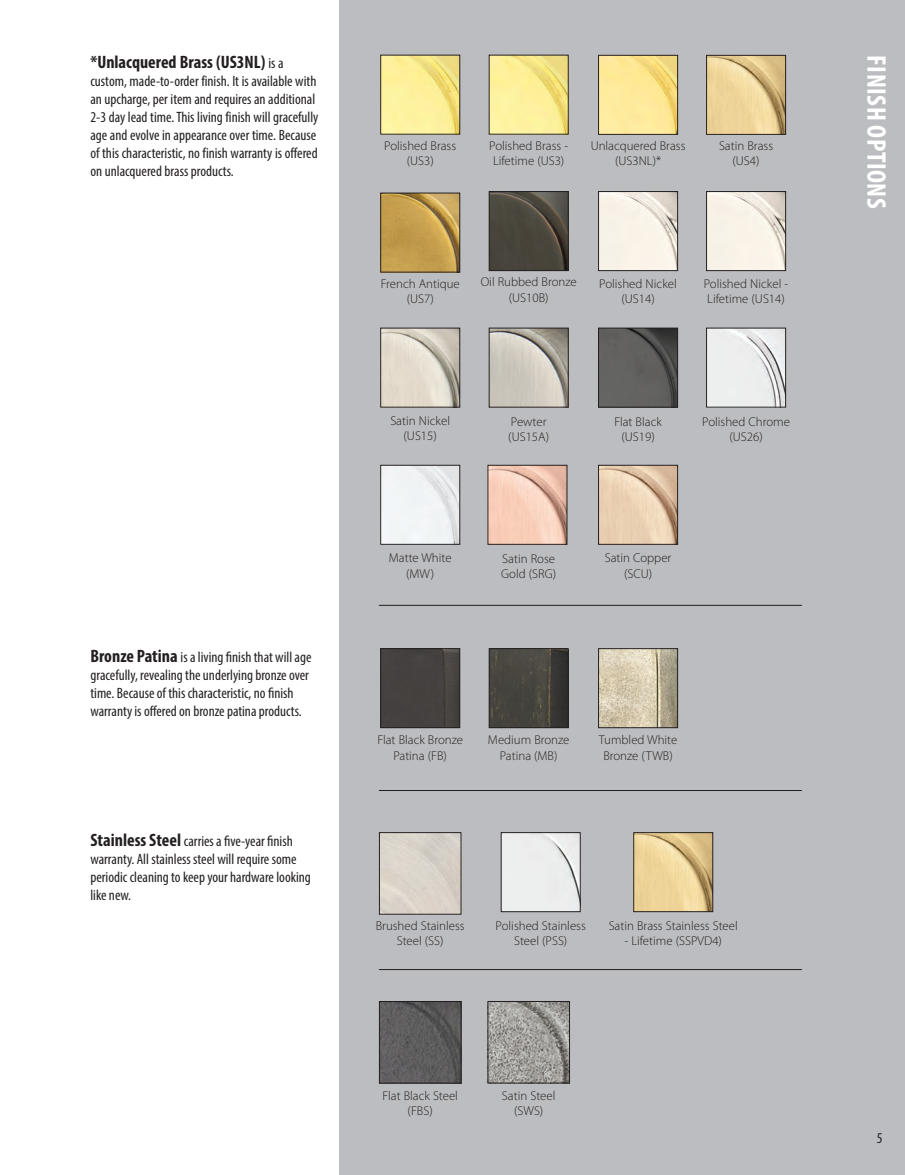
<style>
.page{position:relative;width:905px;height:1175px;background:#fff}
.page>*{position:absolute;margin:0;border:0;box-sizing:border-box;transform-origin:0 0}
.t1{font:700 condensed 27px "Myriad Pro";letter-spacing:.02em;color:#fff}
.t2{font:700 condensed 18px "Myriad Pro";color:#231f20}
.t3{font:condensed 15px/18px "Myriad Pro";color:#231f20}
.t4{font:300 12.9px/15.5px "Myriad Pro";color:#231f20;text-align:center}
.s1{font-weight:400;font-size:15px}
.s2{font-weight:700;font-size:18px}
</style>
<div class="page">
<div style="left:339px;top:0;width:565px;height:1174px;background:#bcbdc0"></div>
<img style="left:381px;top:1003px;width:78px;height:78px">
<div style="left:379px;top:1001px;width:82px;height:82px;border:1px solid #231f20"></div>
<img style="left:489px;top:1003px;width:78px;height:78px">
<div style="left:487px;top:1001px;width:82px;height:82px;border:1px solid #231f20"></div>
<img style="left:381px;top:834px;width:78px;height:78px">
<div style="left:379px;top:832px;width:82px;height:82px;border:1px solid #231f20"></div>
<div style="left:382px;top:650px;width:76px;height:76px;background:#454140"></div>
<div style="left:380px;top:648px;width:80px;height:80px;border:1px solid #231f20"></div>
<img style="left:491px;top:650px;width:75px;height:76px">
<div style="left:489px;top:648px;width:79px;height:80px;border:1px solid #231f20"></div>
<img style="left:600px;top:650px;width:75px;height:76px">
<div style="left:598px;top:648px;width:79px;height:80px;border:1px solid #231f20"></div>
<img style="left:382px;top:195px;width:76px;height:75px">
<div style="left:380px;top:193px;width:80px;height:79px;border:1px solid #231f20"></div>
<img style="left:491px;top:193px;width:75px;height:76px">
<div style="left:489px;top:191px;width:79px;height:80px;border:1px solid #231f20"></div>
<img style="left:600px;top:193px;width:75px;height:76px">
<div style="left:598px;top:191px;width:79px;height:80px;border:1px solid #231f20"></div>
<img style="left:708px;top:193px;width:75px;height:76px">
<div style="left:706px;top:191px;width:79px;height:80px;border:1px solid #231f20"></div>
<img style="left:382px;top:330px;width:76px;height:75px">
<div style="left:380px;top:328px;width:80px;height:79px;border:1px solid #231f20"></div>
<img style="left:491px;top:330px;width:75px;height:75px">
<div style="left:489px;top:328px;width:79px;height:79px;border:1px solid #231f20"></div>
<img style="left:600px;top:330px;width:75px;height:75px">
<div style="left:598px;top:328px;width:79px;height:79px;border:1px solid #231f20"></div>
<img style="left:708px;top:330px;width:75px;height:75px">
<img style="left:382px;top:467px;width:76px;height:75px">
<div style="left:380px;top:465px;width:80px;height:79px;border:1px solid #231f20"></div>
<img style="left:489px;top:467px;width:76px;height:75px">
<div style="left:487px;top:465px;width:80px;height:79px;border:1px solid #231f20"></div>
<div style="left:503px;top:834px;width:75px;height:76px;background:#edeeed"></div>
<div style="left:501px;top:832px;width:79px;height:80px;border:1px solid #231f20"></div>
<hr style="left:379px;top:605px;width:422px;height:1px;background:#231f20">
<hr style="left:379px;top:790px;width:422px;height:1px;background:#231f20">
<hr style="left:379px;top:969px;width:422px;height:1px;background:#231f20">
<img style="left:382px;top:57px;width:76px;height:75px">
<div style="left:380px;top:55px;width:80px;height:79px;border:1px solid #231f20"></div>
<img style="left:491px;top:57px;width:75px;height:75px">
<img style="left:600px;top:57px;width:75px;height:76px">
<div style="left:598px;top:55px;width:79px;height:80px;border:1px solid #231f20"></div>
<img style="left:708px;top:57px;width:75px;height:76px">
<div style="left:706px;top:55px;width:79px;height:80px;border:1px solid #231f20"></div>
<img style="left:635px;top:834px;width:76px;height:76px">
<div style="left:633px;top:832px;width:80px;height:80px;border:1px solid #231f20"></div>
<img style="left:600px;top:467px;width:75px;height:75px">
<div style="left:598px;top:465px;width:79px;height:79px;border:1px solid #231f20"></div>
<p class="t2" style="left:90px;top:51px;width:195px">*Unlacquered Brass (US3NL) <span class="s1">is a</span></p>
<p class="t3" style="left:90px;top:72px;width:229px">custom, made-to-order finish. It is available with an upcharge, per item and requires an additional 2-3 day lead time. This living finish will gracefully age and evolve in appearance over time. Because of this characteristic, no finish warranty is offered on unlacquered brass products.</p>
<p class="t3" style="left:90px;top:648px;width:222px"><span class="s2">Bronze Patina</span> is a living finish that will age gracefully, revealing the underlying bronze over time. Because of this characteristic, no finish warranty is offered on bronze patina products.</p>
<p class="t3" style="left:90px;top:831px;width:222px"><span class="s2">Stainless Steel</span> carries a five-year finish warranty. All stainless steel will require some periodic cleaning to keep your hardware looking like new.</p>
<p class="t4" style="left:384px;top:138px;width:73px">Polished Brass</p>
<p class="t4" style="left:406px;top:153px;width:29px">(US3)</p>
<p class="t4" style="left:489px;top:138px;width:80px;text-align:left">Polished Brass -<br>Lifetime (US3)</p>
<p class="t4" style="left:719px;top:138px;width:56px">Satin Brass</p>
<p class="t4" style="left:590px;top:138px;width:96px">Unlacquered Brass</p>
<p class="t4" style="left:615px;top:153px;width:47px">(US3NL)*</p>
<p class="t4" style="left:732px;top:153px;width:29px">(US4)</p>
<p class="t4" style="left:381px;top:276px;width:80px">French Antique</p>
<p class="t4" style="left:406px;top:291px;width:29px">(US7)</p>
<p class="t4" style="left:480px;top:274px;width:97px">Oil Rubbed Bronze</p>
<p class="t4" style="left:509px;top:290px;width:41px">(US10B)</p>
<p class="t4" style="left:599px;top:276px;width:79px">Polished Nickel</p>
<p class="t4" style="left:621px;top:291px;width:35px">(US14)</p>
<p class="t4" style="left:703px;top:276px;width:86px;text-align:left">Polished Nickel -<br>Lifetime (US14)</p>
<p class="t4" style="left:390px;top:413px;width:61px">Satin Nickel</p>
<p class="t4" style="left:403px;top:428px;width:35px">(US15)</p>
<p class="t4" style="left:389px;top:550px;width:64px">Matte White</p>
<p class="t4" style="left:406px;top:565px;width:30px">(MW)</p>
<p class="t4" style="left:511px;top:414px;width:37px">Pewter</p>
<p class="t4" style="left:508px;top:429px;width:42px">(US15A)</p>
<p class="t4" style="left:501px;top:551px;width:57px;text-align:left">Satin Rose<br>Gold (SRG)</p>
<p class="t4" style="left:614px;top:414px;width:49px">Flat Black</p>
<p class="t4" style="left:621px;top:429px;width:35px">(US19)</p>
<p class="t4" style="left:702px;top:414px;width:89px">Polished Chrome</p>
<p class="t4" style="left:729px;top:429px;width:35px">(US26)</p>
<p class="t4" style="left:604px;top:550px;width:68px">Satin Copper</p>
<p class="t4" style="left:624px;top:565px;width:30px">(SCU)</p>
<p class="t4" style="left:377px;top:732px;width:87px">Flat Black Bronze<br>Patina (FB)</p>
<p class="t4" style="left:488px;top:732px;width:83px">Medium Bronze</p>
<p class="t4" style="left:500px;top:748px;width:59px">Patina (MB)</p>
<p class="t4" style="left:598px;top:732px;width:80px">Tumbled White</p>
<p class="t4" style="left:603px;top:748px;width:71px">Bronze (TWB)</p>
<p class="t4" style="left:376px;top:918px;width:90px">Brushed Stainless<br>Steel (SS)</p>
<p class="t4" style="left:495px;top:918px;width:92px">Polished Stainless<br>Steel (PSS)</p>
<p class="t4" style="left:608px;top:918px;width:131px">Satin Brass Stainless Steel</p>
<p class="t4" style="left:624px;top:933px;width:99px">- Lifetime (SSPVD4)</p>
<p class="t4" style="left:382px;top:1088px;width:77px">Flat Black Steel</p>
<p class="t4" style="left:407px;top:1103px;width:27px">(FBS)</p>
<p class="t4" style="left:502px;top:1088px;width:55px">Satin Steel</p>
<p class="t4" style="left:514px;top:1103px;width:31px">(SWS)</p>
<p class="t1" style="left:893px;top:55px;width:155px;rotate:90deg">FINISH OPTIONS</p>
<p class="t3" style="left:876px;top:1129px;width:7px">5</p>
</div>
